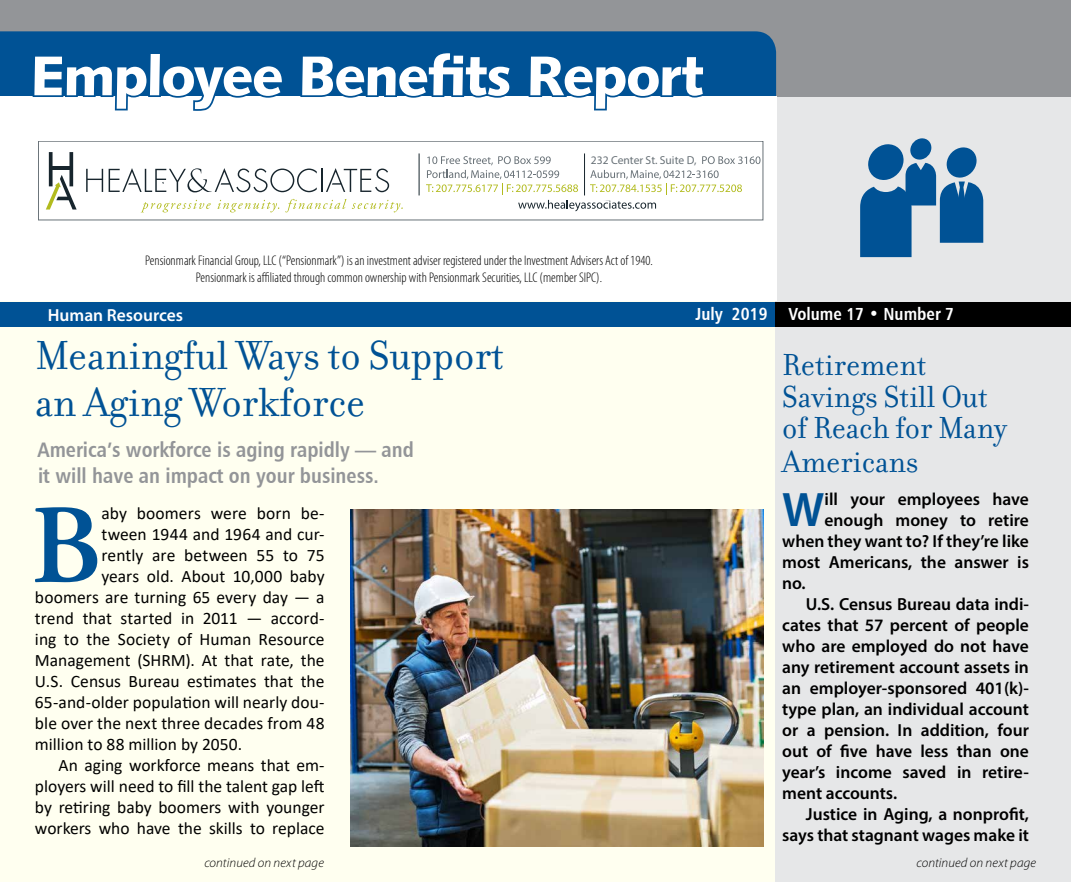
<style>
.page{position:relative;width:1071px;height:882px;background:#fff}
.page>*{position:absolute;margin:0;border:0;box-sizing:border-box;transform-origin:0 0}
.t1{font:600 112.52px "Adobe Garamond Pro";color:#005295}
.t2{font:56px "Humanist 531 BT Black A";letter-spacing:-.025em;color:#fff}
.t3{font:600 48.65px "Myriad Pro";color:#005295}
.t4{font:43.75px/47.2px "Filosofia";color:#005295}
.t5{font:32.9px/32px "Filosofia";color:#005295}
.t6{font:21px/25.2px "Humanist 777 BT Bold Condensed B";color:#939598}
.t7{font:17.5px "Calibri";color:#000}
.t8{font:600 17.5px "Myriad Pro";color:#000}
.t9{font:17.5px "Humanist 777 BT Bold Condensed B";color:#fff}
.t10{font:600 17.5px "Myriad Pro";color:#fff}
.t11{font:300 condensed 14px/16.8px "Myriad Pro";color:#000;text-align:center}
.t12{font:italic 300 13.12px "Myriad Pro";letter-spacing:.01em;color:#000}
.t13{font:11.55px "Myriad Pro";color:#687177}
</style>
<div class="page">
<div style="left:1px;top:1px;width:1070px;height:881px;background:#fffff0"></div>
<div style="left:776px;top:75px;width:295px;height:807px;background:#e6e7e8"></div>
<div style="left:0;top:0;width:1071px;height:96px;background:#939598"></div>
<div style="left:0;top:31px;width:776px;height:65px;background:#005295"></div>
<div style="left:0;top:96px;width:776px;height:205px;background:#fff"></div>
<svg style="left:910px;top:138px;width:22px;height:22px"></svg>
<svg style="left:860px;top:144px;width:123px;height:113px"></svg>
<div style="left:0;top:303px;width:776px;height:24px;background:#005295"></div>
<div style="left:776px;top:303px;width:295px;height:24px;background:#000"></div>
<svg style="left:31px;top:50px;width:254px;height:61px"></svg>
<div style="left:299px;top:50px;width:215px;height:48px;background:#005295"></div>
<svg style="left:527px;top:53px;width:180px;height:58px"></svg>
<img style="left:351px;top:509px;width:412px;height:337px">
<svg style="left:86px;top:169px;width:17px;height:23px"></svg>
<svg style="left:109px;top:168px;width:280px;height:24px"></svg>
<svg style="left:46px;top:175px;width:31px;height:35px"></svg>
<svg style="left:69px;top:152px;width:4px;height:34px"></svg>
<svg style="left:49px;top:152px;width:4px;height:34px"></svg>
<hr style="left:52px;top:167px;width:19px;height:3px;background:#17252d">
<svg style="left:141px;top:200px;width:70px;height:12px"></svg>
<svg style="left:218px;top:200px;width:61px;height:12px"></svg>
<svg style="left:285px;top:199px;width:61px;height:13px"></svg>
<svg style="left:352px;top:200px;width:51px;height:12px"></svg>
<svg style="left:426px;top:156px;width:334px;height:55px"></svg>
<div style="left:38px;top:141px;width:725px;height:79px;border:1px solid #687177"></div>
<hr style="left:419px;top:153px;width:1px;height:42px;background:#17252d">
<hr style="left:584px;top:153px;width:1px;height:42px;background:#17252d">
<h2 class="t2" style="left:31px;top:40px;width:674px">Employee Benefits Report</h2>
<p class="t13" style="left:591px;top:153px;width:107px">232 Center St. Suite D,</p>
<p class="t11" style="left:145px;top:252px;width:509px">Pensionmark Financial Group, LLC (“Pensionmark”) is an investment adviser registered under the Investment Advisers Act of 1940.<br>Pensionmark is affiliated through common ownership with Pensionmark Securities, LLC (member SIPC).</p>
<p class="t10" style="left:48px;top:304px;width:137px">Human Resources</p>
<p class="t9" style="left:695px;top:303px;width:260px">July 2019 Volume 17 • Number 7</p>
<h3 class="t4" style="left:35px;top:332px;width:470px">Meaningful Ways to Support an Aging Workforce</h3>
<p class="t6" style="left:37px;top:437px;width:378px">America’s workforce is aging rapidly — and it will have an impact on your business.</p>
<h1 class="t1" style="left:31px;top:481px;width:72px">B</h1>
<p class="t7" style="left:101px;top:501px;width:225px">aby boomers were born be-</p>
<p class="t7" style="left:101px;top:522px;width:225px">tween 1944 and 1964 and cur-</p>
<p class="t7" style="left:101px;top:543px;width:225px">rently are between 55 to 75</p>
<p class="t7" style="left:101px;top:564px;width:225px">years old. About 10,000 baby</p>
<p class="t7" style="left:35px;top:585px;width:291px">boomers are turning 65 every day — a</p>
<p class="t7" style="left:35px;top:606px;width:291px">trend that started in 2011 — accord-</p>
<p class="t7" style="left:35px;top:627px;width:291px">ing to the Society of Human Resource</p>
<p class="t7" style="left:35px;top:648px;width:291px">Management (SHRM). At that rate, the</p>
<p class="t7" style="left:35px;top:669px;width:291px">U.S. Census Bureau estimates that the</p>
<p class="t7" style="left:35px;top:690px;width:291px">65-and-older population will nearly dou-</p>
<p class="t7" style="left:35px;top:711px;width:291px">ble over the next three decades from 48</p>
<p class="t7" style="left:35px;top:732px;width:209px">million to 88 million by 2050.</p>
<p class="t7" style="left:59px;top:753px;width:267px">An aging workforce means that em-</p>
<p class="t7" style="left:35px;top:774px;width:291px">ployers will need to fill the talent gap left</p>
<p class="t7" style="left:35px;top:795px;width:291px">by retiring baby boomers with younger</p>
<p class="t7" style="left:35px;top:816px;width:291px">workers who have the skills to replace</p>
<h3 class="t5" style="left:782px;top:349px;width:227px">Retirement<br>Savings Still Out of Reach for Many<br>Americans</h3>
<h3 class="t3" style="left:782px;top:478px;width:44px">W</h3>
<p class="t8" style="left:825px;top:488px;width:206px">ill your employees have</p>
<p class="t8" style="left:825px;top:509px;width:206px">enough money to retire</p>
<p class="t8" style="left:782px;top:530px;width:248px">when they want to? If they’re like</p>
<p class="t8" style="left:782px;top:551px;width:248px">most Americans, the answer is</p>
<p class="t8" style="left:782px;top:572px;width:25px">no.</p>
<p class="t8" style="left:806px;top:593px;width:225px">U.S. Census Bureau data indi-</p>
<p class="t8" style="left:782px;top:614px;width:248px">cates that 57 percent of people</p>
<p class="t8" style="left:782px;top:635px;width:248px">who are employed do not have</p>
<p class="t8" style="left:782px;top:656px;width:248px">any retirement account assets in</p>
<p class="t8" style="left:782px;top:677px;width:248px">an employer-sponsored 401(k)-</p>
<p class="t8" style="left:782px;top:698px;width:248px">type plan, an individual account</p>
<p class="t8" style="left:782px;top:719px;width:248px">or a pension. In addition, four</p>
<p class="t8" style="left:782px;top:740px;width:248px">out of five have less than one</p>
<p class="t8" style="left:782px;top:761px;width:248px">year’s income saved in retire-</p>
<p class="t8" style="left:782px;top:782px;width:116px">ment accounts.</p>
<p class="t8" style="left:806px;top:803px;width:225px">Justice in Aging, a nonprofit,</p>
<p class="t8" style="left:782px;top:824px;width:248px">says that stagnant wages make it</p>
<p class="t12" style="left:204px;top:856px;width:121px">continued on next page</p>
<p class="t12" style="left:916px;top:856px;width:121px">continued on next page</p>
</div>
